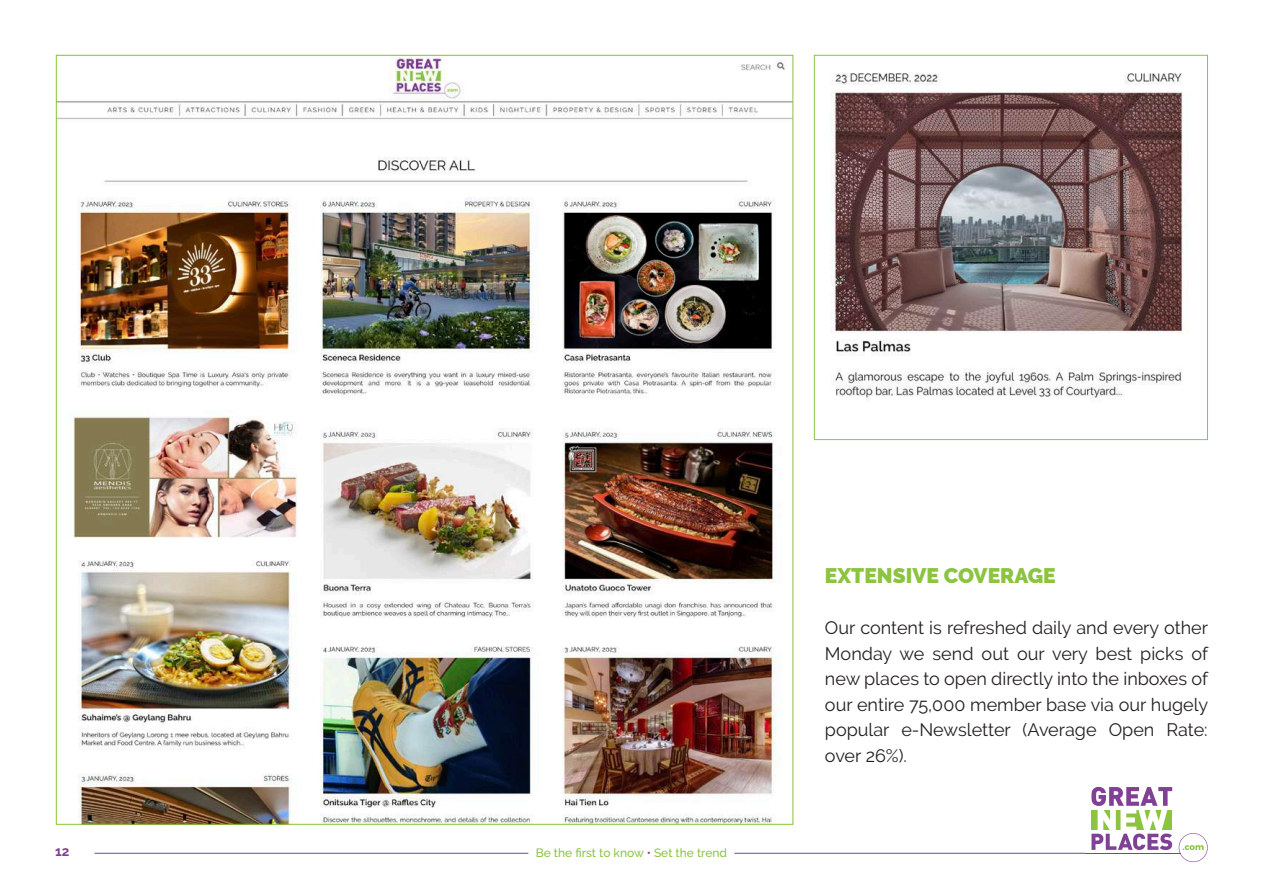
<style>
.page{position:relative;width:1263px;height:893px;background:#fff}
.page>*{position:absolute;margin:0;border:0;box-sizing:border-box;transform-origin:0 0}
.t1{font:900 21px "Raleway";color:#8cc440}
.t2{font:18px/25.5px "Raleway";color:#231f20;text-align:justify}
.t3{font:700 13.5px "Raleway";color:#803e96}
.t4{font:500 12px "Raleway";color:#8cc440}
.s1{color:#804096}
</style>
<div class="page">
<hr style="left:95px;top:853px;width:433px;height:1px;background:#804096">
<hr style="left:734px;top:853px;width:351px;height:1px;background:#804096">
<hr style="left:1085px;top:853px;width:95px;height:1px;background:#804096">
<svg style="left:1091px;top:787px;width:81px;height:63px"></svg>
<svg style="left:1179px;top:833px;width:29px;height:29px"></svg>
<img style="left:58px;top:57px;width:733px;height:765px">
<img style="left:830px;top:73px;width:355px;height:329px">
<div style="left:814px;top:55px;width:394px;height:385px;border:1px solid #8cc440"></div>
<p class="t3" style="left:55px;top:844px;width:16px">12</p>
<p class="t4" style="left:536px;top:846px;width:193px">Be the first to know <span class="s1">•</span> Set the trend</p>
<p class="t1" style="left:825px;top:564px;width:232px">EXTENSIVE COVERAGE</p>
<p class="t2" style="left:825px;top:615px;width:385px">Our content is refreshed daily and every other Monday we send out our very best picks of new places to open directly into the inboxes of our entire 75,000 member base via our hugely popular e-Newsletter (Average Open Rate: over 26%).</p>
</div>
